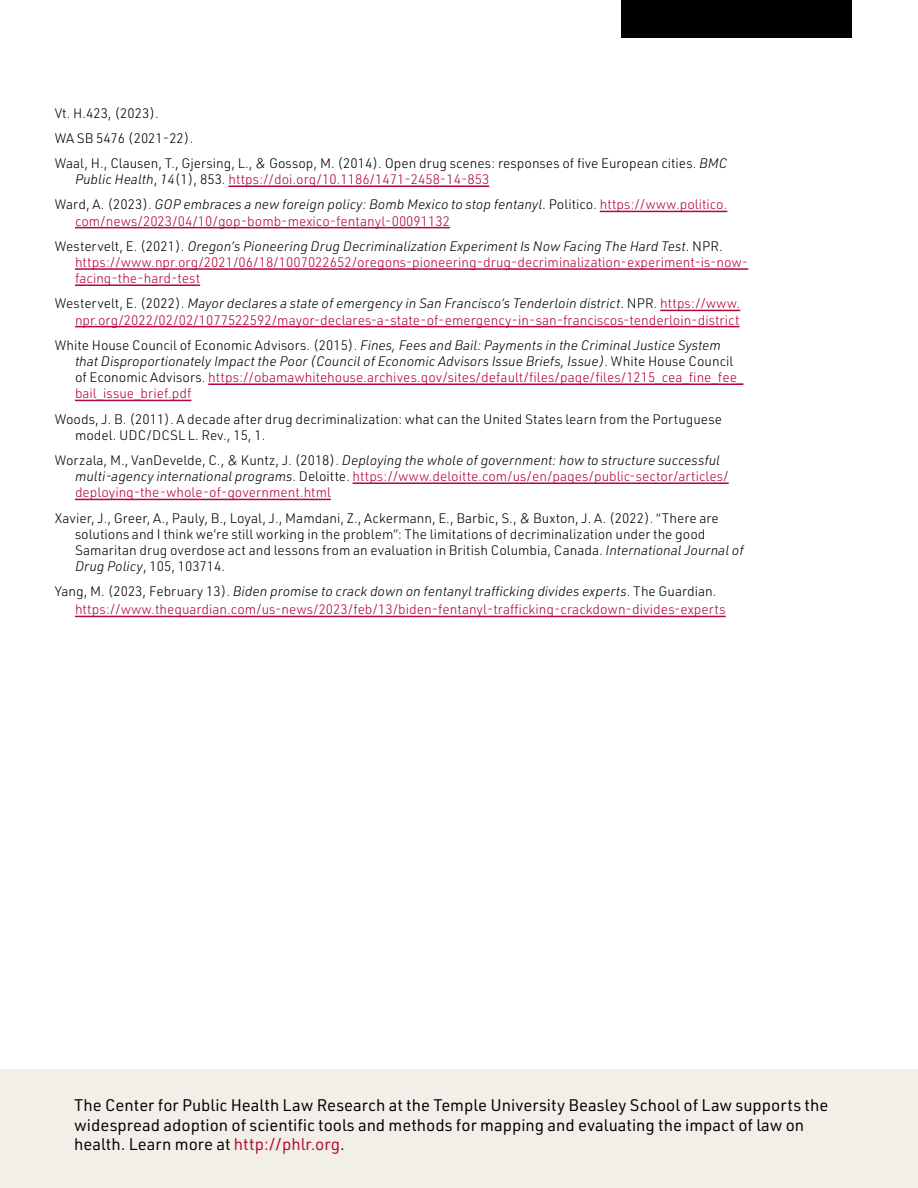
<style>
.page{position:relative;width:918px;height:1188px;background:#fff}
.page>*{position:absolute;margin:0;border:0;box-sizing:border-box;transform-origin:0 0}
.t1{font:16.5px/19.8px "URWDIN";color:#000}
.t2{font:300 13.5px/16.2px "URWDIN";color:#b30838}
.t3{font:italic 300 13.5px/16.2px "URWDIN";color:#000}
.t4{font:300 13.5px/16.2px "URWDIN";color:#000}
.s1{font-style:italic}
.s2{font-style:normal}
.s3{font-style:normal;color:#b30838}
.s4{color:#000}
.s5{font-style:italic;color:#000}
.s6{color:#b30838}
</style>
<div class="page">
<div style="left:0;top:1069px;width:918px;height:119px;background:#f2eee8"></div>
<div style="left:621px;top:0;width:231px;height:38px;background:#000"></div>
<hr style="left:228px;top:185px;width:261px;height:2px;background:#b30838">
<hr style="left:600px;top:211px;width:127px;height:1px;background:#b30838">
<hr style="left:75px;top:227px;width:375px;height:1px;background:#b30838">
<hr style="left:75px;top:268px;width:673px;height:2px;background:#b30838">
<hr style="left:75px;top:284px;width:125px;height:2px;background:#b30838">
<hr style="left:660px;top:310px;width:80px;height:1px;background:#b30838">
<hr style="left:75px;top:326px;width:665px;height:1px;background:#b30838">
<hr style="left:208px;top:383px;width:535px;height:2px;background:#b30838">
<hr style="left:75px;top:400px;width:116px;height:1px;background:#b30838">
<hr style="left:353px;top:482px;width:376px;height:2px;background:#b30838">
<hr style="left:75px;top:499px;width:256px;height:1px;background:#b30838">
<hr style="left:75px;top:616px;width:651px;height:1px;background:#b30838">
<p class="t4" style="left:55px;top:100px;width:674px;line-height:25.2px">Vt. H.423, (2023).<br>WA SB 5476 (2021-22).<br>Waal, H., Clausen, T., Gjersing, L., &amp; Gossop, M. (2014). Open drug scenes: responses of five European cities. <span class="s1">BMC</span></p>
<p class="t3" style="left:55px;top:166px;width:674px;line-height:25.2px;text-indent:20px">Public Health<span class="s2">,</span> 14<span class="s2">(1), 853.</span> <span class="s3">https://doi.org/10.1186/1471-2458-14-853<br></span><span class="s2">Ward, A. (2023).</span> GOP embraces a new foreign policy: Bomb Mexico to stop fentanyl<span class="s2">. Politico.</span> <span class="s3">https://www.politico.</span></p>
<p class="t3" style="left:55px;top:208px;width:670px;line-height:25.2px;text-indent:20px"><span class="s3">com/news/2023/04/10/gop-bomb-mexico-fentanyl-00091132<br></span><span class="s2">Westervelt, E. (2021).</span> Oregon’s Pioneering Drug Decriminalization Experiment Is Now Facing The Hard Test<span class="s2">. NPR.</span></p>
<p class="t2" style="left:75px;top:254px;width:675px">https://www.npr.org/2021/06/18/1007022652/oregons-pioneering-drug-decriminalization-experiment-is-now&shy;facing-the-hard-test</p>
<p class="t2" style="left:55px;top:295px;width:687px;text-align:right"><span class="s4">Westervelt, E. (2022).</span> <span class="s5">Mayor declares a state of emergency in San Francisco’s Tenderloin district</span><span class="s4">. NPR.</span> https://www. npr.org/2022/02/02/1077522592/mayor-declares-a-state-of-emergency-in-san-franciscos-tenderloin-district</p>
<p class="t3" style="left:75px;top:337px;width:670px;text-indent:-20px"><span class="s2">White House Council of Economic Advisors. (2015).</span> Fines, Fees and Bail: Payments in the Criminal Justice System that Disproportionately Impact the Poor (Council of Economic Advisors Issue Briefs, Issue)<span class="s2">. White House Council of Economic Advisors.</span> <span class="s3">https://obamawhitehouse.archives.gov/sites/default/files/page/files/1215_cea_fine_fee_ bail_issue_brief.pdf</span></p>
<p class="t4" style="left:75px;top:410px;width:648px;text-indent:-20px">Woods, J. B. (2011). A decade after drug decriminalization: what can the United States learn from the Portuguese model. UDC/DCSL L. Rev., 15, 1.</p>
<p class="t2" style="left:75px;top:452px;width:655px;text-indent:-20px"><span class="s4">Worzala, M., VanDevelde, C., &amp; Kuntz, J. (2018).</span> <span class="s5">Deploying the whole of government: how to structure successful multi-agency international programs</span><span class="s4">. Deloitte.</span> https://www.deloitte.com/us/en/pages/public-sector/articles/ deploying-the-whole-of-government.html</p>
<p class="t4" style="left:75px;top:509px;width:670px;text-indent:-20px">Xavier, J., Greer, A., Pauly, B., Loyal, J., Mamdani, Z., Ackermann, E., Barbic, S., &amp; Buxton, J. A. (2022). “There are solutions and I think we’re still working in the problem”: The limitations of decriminalization under the good Samaritan drug overdose act and lessons from an evaluation in British Columbia, Canada. <span class="s1">International Journal of Drug Policy</span>, 105, 103714.</p>
<p class="t2" style="left:75px;top:582px;width:652px;line-height:18px;text-indent:-20px"><span class="s4">Yang, M. (2023, February 13).</span> <span class="s5">Biden promise to crack down on fentanyl trafficking divides experts</span><span class="s4">. The Guardian. </span>https://www.theguardian.com/us-news/2023/feb/13/biden-fentanyl-trafficking-crackdown-divides-experts</p>
<p class="t1" style="left:74px;top:1094px;width:756px">The Center for Public Health Law Research at the Temple University Beasley School of Law supports the widespread adoption of scientific tools and methods for mapping and evaluating the impact of law on health. Learn more at <span class="s6">http://phlr.org</span>.</p>
</div>
